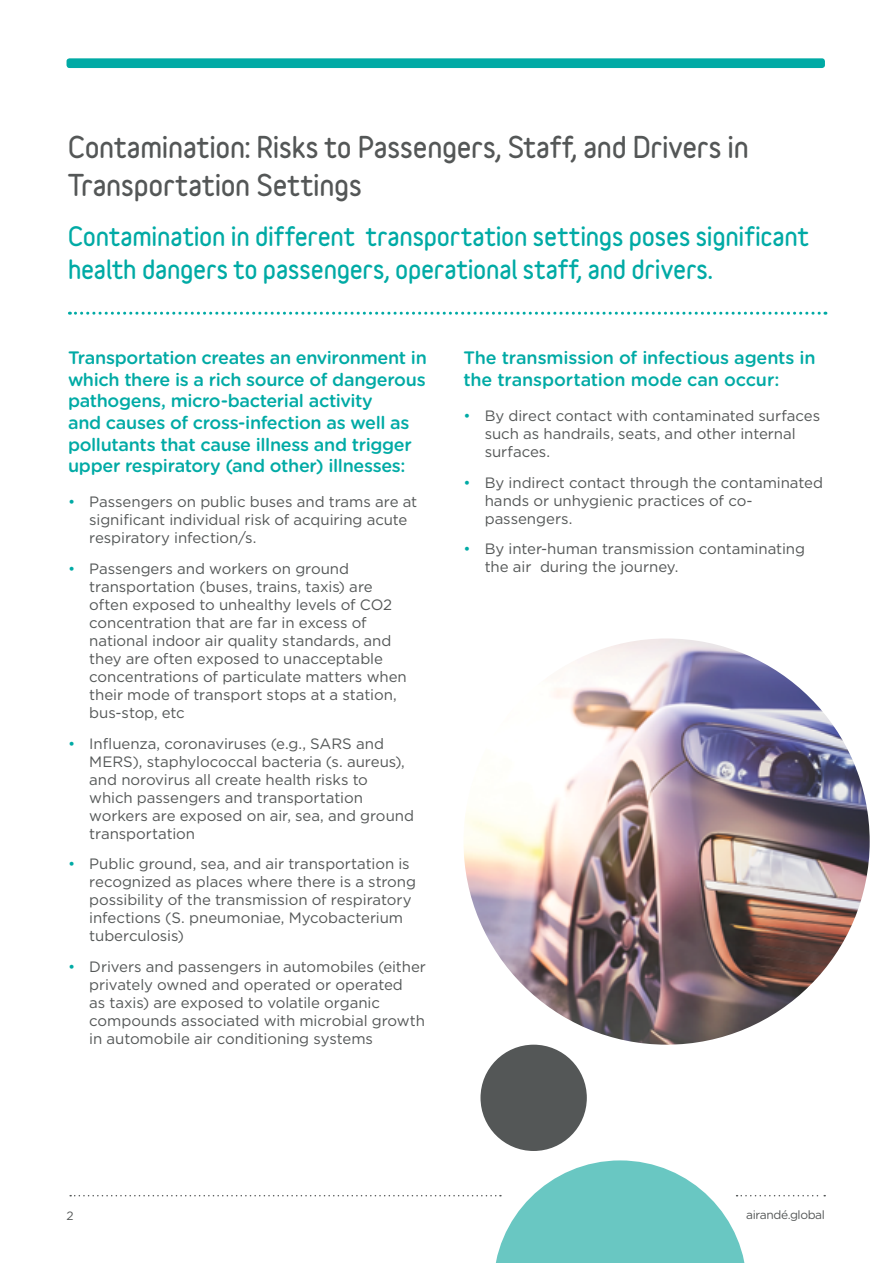
<style>
.page{position:relative;width:893px;height:1263px;background:#fff}
.page>*{position:absolute;margin:0;border:0;box-sizing:border-box;transform-origin:0 0}
.t1{font:900 27px/37.5px "Variable";letter-spacing:-.01em;color:#545757}
.t2{font:900 24px/33px "Variable";letter-spacing:-.005em;color:#00aaa5}
.t3{font:500 18px/21.6px "Gotham Rounded";letter-spacing:-.02em;color:#00aaa5}
.t4{font:15px/18px "Gotham";letter-spacing:-.005em;color:#545757}
.t5{font:12px "Gotham Rounded";letter-spacing:-.035em;color:#545757}
.s1{color:#00aaa5}
</style>
<div class="page">
<div style="left:67px;top:58px;width:758px;height:10px;background:#00aaa5;border-radius:3px"></div>
<svg style="left:69px;top:312px;width:757px;height:3px"></svg>
<img style="left:463px;top:638px;width:407px;height:407px;border-radius:203px">
<div style="left:480px;top:1045px;width:107px;height:106px;background:#545757;border-radius:50%"></div>
<svg style="left:70px;top:1160px;width:755px;height:103px"></svg>
<h1 class="t1" style="left:68px;top:128px;width:682px">Contamination: Risks to Passengers, Staff, and Drivers in<br>Transportation Settings</h1>
<h2 class="t2" style="left:68px;top:219px;width:742px">Contamination in different transportation settings poses significant health dangers to passengers, operational staff, and drivers.</h2>
<p class="t3" style="left:68px;top:346px;width:360px">Transportation creates an environment in which there is a rich source of dangerous pathogens, micro-bacterial activity<br>and causes of cross-infection as well as pollutants that cause illness and trigger upper respiratory (and other) illnesses:</p>
<p class="t4" style="left:89px;top:492px;width:330px;text-indent:-21px"><span class="s1">•</span> Passengers on public buses and trams are at significant individual risk of acquiring acute respiratory infection/s.</p>
<p class="t4" style="left:89px;top:559px;width:319px;text-indent:-21px"><span class="s1">•</span> Passengers and workers on ground transportation (buses, trains, taxis) are often exposed to unhealthy levels of CO2 concentration that are far in excess of national indoor air quality standards, and they are often exposed to unacceptable concentrations of particulate matters when their mode of transport stops at a station, bus-stop, etc</p>
<p class="t4" style="left:89px;top:734px;width:326px;text-indent:-21px"><span class="s1">•</span> Influenza, coronaviruses (e.g., SARS and MERS), staphylococcal bacteria (s. aureus), and norovirus all create health risks to which passengers and transportation workers are exposed on air, sea, and ground transportation</p>
<p class="t4" style="left:89px;top:855px;width:328px;text-indent:-21px"><span class="s1">•</span> Public ground, sea, and air transportation is recognized as places where there is a strong possibility of the transmission of respiratory infections (S. pneumoniae, Mycobacterium tuberculosis)</p>
<p class="t4" style="left:89px;top:957px;width:338px;text-indent:-21px"><span class="s1">•</span> Drivers and passengers in automobiles (either privately owned and operated or operated<br>as taxis) are exposed to volatile organic compounds associated with microbial growth in automobile air conditioning systems</p>
<p class="t3" style="left:463px;top:346px;width:354px">The transmission of infectious agents in the transportation mode can occur:</p>
<p class="t4" style="left:485px;top:406px;width:337px;text-indent:-21px"><span class="s1">•</span> By direct contact with contaminated surfaces such as handrails, seats, and other internal surfaces.</p>
<p class="t4" style="left:485px;top:473px;width:340px;text-indent:-21px"><span class="s1">•</span> By indirect contact through the contaminated hands or unhygienic practices of co&shy;passengers.</p>
<p class="t4" style="left:485px;top:540px;width:322px;text-indent:-21px"><span class="s1">•</span> By inter-human transmission contaminating the air during the journey.</p>
<p class="t5" style="left:67px;top:1207px;width:9px">2</p>
<p class="t5" style="left:746px;top:1206px;width:80px">airandé.global</p>
</div>
